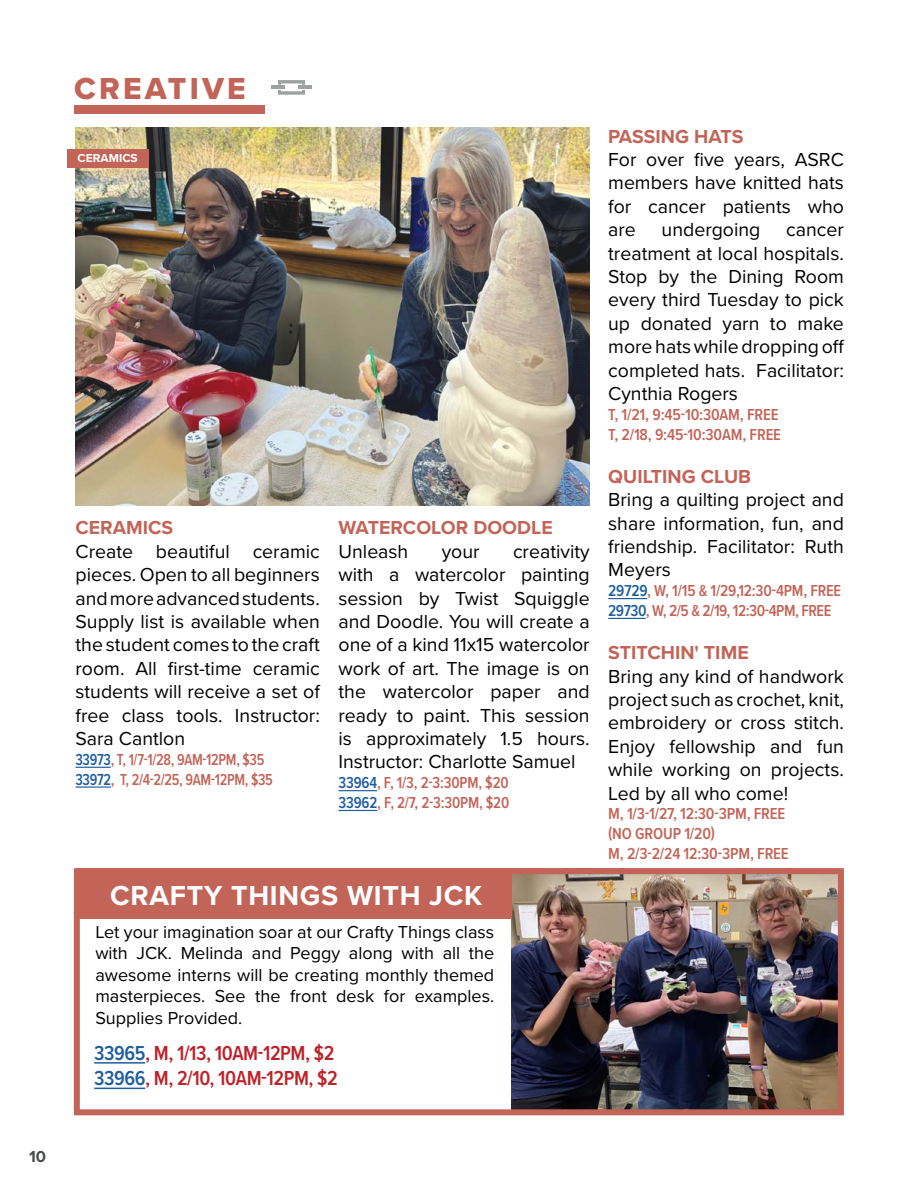
<style>
.page{position:relative;width:918px;height:1188px;background:#fff}
.page>*{position:absolute;margin:0;border:0;box-sizing:border-box;transform-origin:0 0}
.t1{font:31.5px "Proxima Nova Extrabld";letter-spacing:.1em;color:#c26558}
.t2{font:700 28.5px "Proxima Nova";letter-spacing:.025em;color:#fff}
.t3{font:600 21px/25.5px "Proxima Nova Cond";letter-spacing:-.02em;color:#bd2129}
.t4{font:19.5px/23.4px "Proxima Nova";color:#000;text-align:justify}
.t5{font:700 19.5px "Proxima Nova";color:#c26558}
.t6{font:18px/21.6px "Proxima Nova";color:#000;text-align:justify}
.t7{font:600 16.5px/19.8px "Proxima Nova Cond";letter-spacing:-.01em;color:#c26558}
.t8{font:600 16.5px/19.8px "Proxima Nova Cond";letter-spacing:-.02em;color:#c26559}
.t9{font:600 16.5px/19.8px "Proxima Nova Cond";letter-spacing:-.02em;color:#c26559;scale:.91 1}
.t10{font:600 16.5px/19.8px "Proxima Nova Cond";letter-spacing:-.02em;color:#c26559;scale:.95 1}
.t11{font:700 16.5px "Proxima Nova";color:#4a4c4b}
.t12{font:700 12px "Proxima Nova";color:#fff}
.s1{color:#215e9e}
.s2{color:#c26558}
.s3{color:#bd2429}
</style>
<div class="page">
<img style="left:512px;top:875px;width:325px;height:233px">
<div style="left:74px;top:868px;width:770px;height:247px;border:6px solid #c26558"></div>
<hr style="left:339px;top:790px;width:38px;height:1px;background:#215e9e">
<hr style="left:339px;top:810px;width:38px;height:1px;background:#215e9e">
<hr style="left:76px;top:767px;width:35px;height:1px;background:#215e9e">
<hr style="left:76px;top:786px;width:35px;height:2px;background:#215e9e">
<div style="left:74px;top:106px;width:190px;height:8px;background:#c26558"></div>
<hr style="left:271px;top:85px;width:14px;height:4px;background:#9ca29f">
<svg style="left:278px;top:80px;width:27px;height:15px"></svg>
<hr style="left:298px;top:85px;width:14px;height:4px;background:#9ca29f">
<img style="left:76px;top:127px;width:514px;height:378px">
<hr style="left:608px;top:598px;width:39px;height:1px;background:#215e9e">
<hr style="left:608px;top:618px;width:38px;height:1px;background:#215e9e">
<div style="left:68px;top:149px;width:81px;height:18px;background:#c26558"></div>
<div style="left:78px;top:868px;width:434px;height:50px;background:#c26558"></div>
<hr style="left:94px;top:1062px;width:51px;height:2px;background:#215e9e">
<hr style="left:94px;top:1088px;width:51px;height:1px;background:#215e9e">
<p class="t11" style="left:29px;top:1145px;width:18px">10</p>
<h1 class="t1" style="left:74px;top:65px;width:173px">CREATIVE</h1>
<p class="t12" style="left:78px;top:149px;width:62px">CERAMICS</p>
<p class="t5" style="left:76px;top:513px;width:99px">CERAMICS</p>
<p class="t4" style="left:76px;top:539px;width:246px">Create beautiful ceramic pieces. Open to all beginners and more advanced students.<br>Supply list is available when the student comes to the craft room. All first-time ceramic students will receive a set of free class tools. Instructor:<br>Sara Cantlon</p>
<p class="t9" style="left:76px;top:749px;width:218px"><span class="s1">33973</span>, T, 1/7-1/28, 9AM-12PM, $35<br><span class="s1">33972</span><span class="s2">, T, 2/4-2/25, 9AM-12PM, $35</span></p>
<p class="t5" style="left:339px;top:513px;width:216px">WATERCOLOR DOODLE</p>
<p class="t4" style="left:339px;top:539px;width:71px">Unleash</p>
<p class="t4" style="left:442px;top:539px;width:39px">your</p>
<p class="t4" style="left:339px;top:539px;width:253px;text-indent:174px">creativity with a watercolor painting session by Twist Squiggle and Doodle. You will create a one of a kind 11x15 watercolor work of art. The image is on the watercolor paper and ready to paint. This session is approximately 1.5 hours.<br>Instructor: Charlotte Samuel</p>
<p class="t10" style="left:339px;top:772px;width:181px"><span class="s1">33964</span>, F, 1/3, 2-3:30PM, $20<br><span class="s1">33962</span>, F, 2/7, 2-3:30PM, $20</p>
<h2 class="t2" style="left:110px;top:874px;width:374px">CRAFTY THINGS WITH JCK</h2>
<p class="t6" style="left:95px;top:920px;width:400px">Let your imagination soar at our Crafty Things class with JCK. Melinda and Peggy along with all the awesome interns will be creating monthly themed masterpieces. See the front desk for examples.<br>Supplies Provided.</p>
<p class="t3" style="left:94px;top:1039px;width:245px"><span class="s1">33965</span>, M, 1/13, 10AM-12PM, $2<br><span class="s1">33966</span><span class="s3">, M, 2/10, 10AM-12PM, $2</span></p>
<p class="t5" style="left:608px;top:122px;width:137px">PASSING HATS</p>
<p class="t4" style="left:608px;top:147px;width:237px">For over five years, ASRC members have knitted hats for cancer patients who are</p>
<p class="t4" style="left:662px;top:217px;width:100px">undergoing</p>
<p class="t4" style="left:608px;top:217px;width:238px;text-indent:178px">cancer treatment at local hospitals.<br>Stop by the Dining Room every third Tuesday to pick up donated yarn to make more hats while dropping off completed hats. Facilitator:<br>Cynthia Rogers</p>
<p class="t7" style="left:608px;top:404px;width:174px">T, 1/21, 9:45-10:30AM, FREE<br>T, 2/18, 9:45-10:30AM, FREE</p>
<p class="t5" style="left:608px;top:462px;width:144px">QUILTING CLUB</p>
<p class="t4" style="left:608px;top:487px;width:237px">Bring a quilting project and share information, fun, and friendship. Facilitator: Ruth Meyers</p>
<p class="t8" style="left:608px;top:580px;width:235px"><span class="s1">29729</span>, W, 1/15 &amp; 1/29,12:30-4PM, FREE<br><span class="s1">29730</span>, W, 2/5 &amp; 2/19, 12:30-4PM, FREE</p>
<p class="t5" style="left:608px;top:638px;width:142px">STITCHIN' TIME</p>
<p class="t4" style="left:608px;top:664px;width:237px">Bring any kind of handwork project such as crochet, knit, embroidery or cross stitch.<br>Enjoy fellowship and fun while working on projects.<br>Led by all who come!</p>
<p class="t7" style="left:608px;top:804px;width:182px">M, 1/3-1/27, 12:30-3PM, FREE (NO GROUP 1/20)<br>M, 2/3-2/24 12:30-3PM, FREE</p>
</div>
